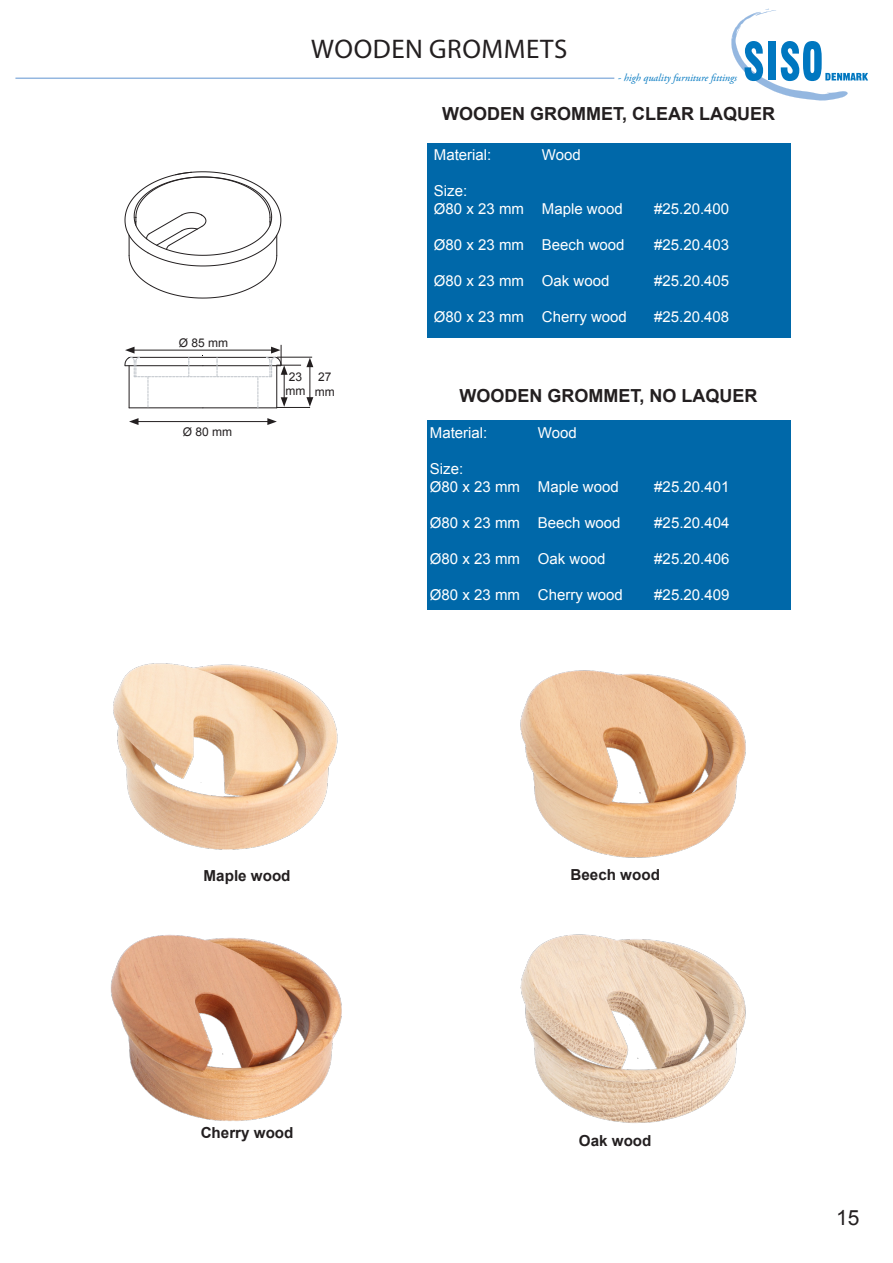
<style>
.page{position:relative;width:893px;height:1263px;background:#fff}
.page>*{position:absolute;margin:0;border:0;box-sizing:border-box;transform-origin:0 0}
.t1{font:27px "Myriad Pro";letter-spacing:.02em;color:#231f20}
.t2{font:21px "Arial";color:#231f20}
.t3{font:700 18px "Arial";color:#231f20}
.t4{font:700 15.15px "Arial";color:#231f20}
.t5{font:15px/18px "Arial";color:#fff}
.t6{font:12px/14.4px "Arial";color:#231f20}
.t7{font:italic 10.5px "Adobe Garamond Pro";color:#0077c0}
</style>
<div class="page">
<hr style="left:15px;top:78px;width:599px;height:1px;background:#94b7e0">
<svg style="left:731px;top:9px;width:137px;height:92px"></svg>
<img style="left:520px;top:934px;width:226px;height:189px">
<img style="left:520px;top:670px;width:226px;height:188px">
<img style="left:110px;top:934px;width:232px;height:187px">
<img style="left:113px;top:663px;width:225px;height:187px">
<div style="left:427px;top:420px;width:363px;height:190px;background:#0068a9"></div>
<div style="left:427px;top:143px;width:363px;height:195px;background:#0068a9"></div>
<hr style="left:203px;top:408px;width:74px;height:1px;background:#231f20">
<hr style="left:129px;top:408px;width:74px;height:1px;background:#231f20">
<svg style="left:125px;top:171px;width:156px;height:127px"></svg>
<svg style="left:125px;top:345px;width:188px;height:63px"></svg>
<hr style="left:136px;top:421px;width:134px;height:1px;background:#231f20">
<svg style="left:129px;top:418px;width:10px;height:7px"></svg>
<svg style="left:267px;top:418px;width:10px;height:7px"></svg>
<p class="t6" style="left:179px;top:336px;width:51px">Ø 85 mm</p>
<p class="t6" style="left:183px;top:425px;width:51px">Ø 80 mm</p>
<h1 class="t1" style="left:311px;top:33px;width:258px">WOODEN GROMMETS</h1>
<p class="t7" style="left:618px;top:71px;width:121px">- high quality furniture fittings</p>
<p class="t3" style="left:442px;top:102px;width:334px">WOODEN GROMMET, CLEAR LAQUER</p>
<p class="t5" style="left:434px;top:145px;width:59px">Material:</p>
<p class="t5" style="left:542px;top:145px;width:40px">Wood</p>
<p class="t5" style="left:434px;top:181px;width:190px">Size:<br>Ø80 x 23 mm Maple wood</p>
<p class="t5" style="left:654px;top:199px;width:77px">#25.20.400</p>
<p class="t6" style="left:285px;top:369px;width:21px">23 mm</p>
<p class="t6" style="left:315px;top:370px;width:21px">27 mm</p>
<p class="t5" style="left:434px;top:235px;width:192px">Ø80 x 23 mm Beech wood</p>
<p class="t5" style="left:654px;top:235px;width:77px">#25.20.403</p>
<p class="t5" style="left:434px;top:271px;width:177px">Ø80 x 23 mm Oak wood</p>
<p class="t5" style="left:654px;top:271px;width:77px">#25.20.405</p>
<p class="t5" style="left:434px;top:307px;width:195px">Ø80 x 23 mm Cherry wood</p>
<p class="t5" style="left:654px;top:307px;width:77px">#25.20.408</p>
<p class="t3" style="left:460px;top:383px;width:299px">WOODEN GROMMET, NO LAQUER</p>
<p class="t5" style="left:430px;top:424px;width:59px">Material:</p>
<p class="t5" style="left:538px;top:424px;width:40px">Wood</p>
<p class="t5" style="left:430px;top:460px;width:190px">Size:<br>Ø80 x 23 mm Maple wood</p>
<p class="t5" style="left:654px;top:478px;width:77px">#25.20.401</p>
<p class="t5" style="left:430px;top:514px;width:192px">Ø80 x 23 mm Beech wood</p>
<p class="t5" style="left:654px;top:514px;width:77px">#25.20.404</p>
<p class="t5" style="left:430px;top:550px;width:177px">Ø80 x 23 mm Oak wood</p>
<p class="t5" style="left:654px;top:550px;width:77px">#25.20.406</p>
<p class="t5" style="left:430px;top:586px;width:195px">Ø80 x 23 mm Cherry wood</p>
<p class="t5" style="left:654px;top:586px;width:77px">#25.20.409</p>
<p class="t4" style="left:204px;top:866px;width:88px">Maple wood</p>
<p class="t4" style="left:201px;top:1123px;width:94px">Cherry wood</p>
<p class="t4" style="left:570px;top:864px;width:91px">Beech wood</p>
<p class="t4" style="left:579px;top:1130px;width:74px">Oak wood</p>
<h2 class="t2" style="left:836px;top:1203px;width:25px">15</h2>
</div>
